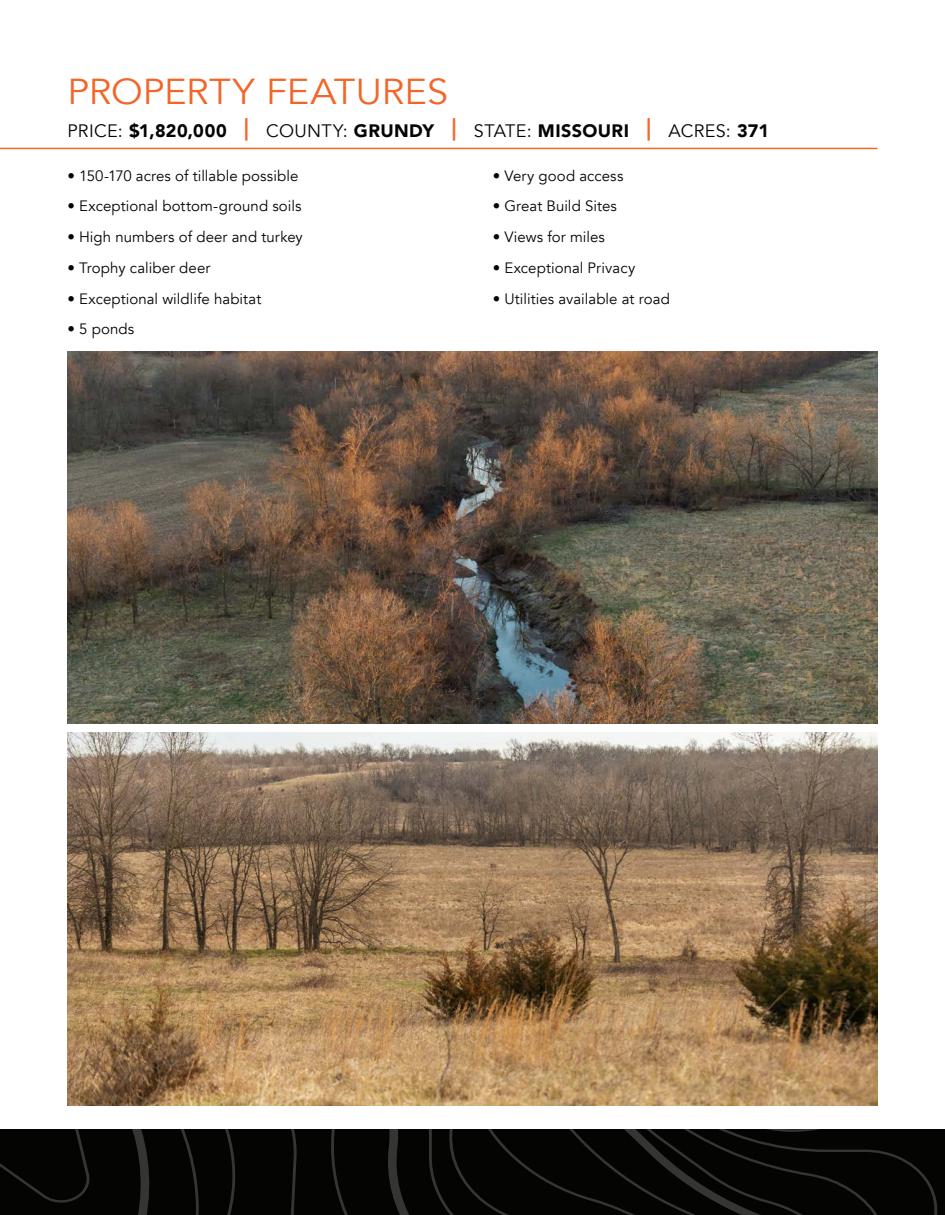
<style>
.page{position:relative;width:945px;height:1215px;background:#fff}
.page>*{position:absolute;margin:0;border:0;box-sizing:border-box;transform-origin:0 0}
.t1{font:36px "Avenir";color:#f2662a;scale:1.05 1}
.t2{font:900 18px "Avenir";letter-spacing:.025em;color:#040503}
.t3{font:15px "Avenir";letter-spacing:.005em;color:#040503}
.s1{font-weight:400}
.s2{font-size:22.5px;color:#f2662a}
</style>
<div class="page">
<img style="left:68px;top:733px;width:810px;height:372px">
<hr style="left:0;top:148px;width:878px;height:1px;background:#f2662a">
<svg style="left:0;top:1129px;width:945px;height:86px"></svg>
<img style="left:68px;top:351px;width:810px;height:372px">
<p class="t1" style="left:68px;top:70px;width:364px">PROPERTY FEATURES</p>
<p class="t2" style="left:68px;top:115px;width:703px"><span class="s1">PRICE:</span> $1,820,000 <span class="s2">|</span> <span class="s1">COUNTY:</span> GRUNDY <span class="s2">|</span> <span class="s1">STATE:</span> MISSOURI <span class="s2">|</span> <span class="s1">ACRES:</span> 371</p>
<p class="t3" style="left:68px;top:166px;width:232px">• 150-170 acres of tillable possible</p>
<p class="t3" style="left:68px;top:197px;width:236px">• Exceptional bottom-ground soils</p>
<p class="t3" style="left:68px;top:228px;width:237px">• High numbers of deer and turkey</p>
<p class="t3" style="left:68px;top:259px;width:145px">• Trophy caliber deer</p>
<p class="t3" style="left:68px;top:289px;width:195px">• Exceptional wildlife habitat</p>
<p class="t3" style="left:68px;top:320px;width:68px">• 5 ponds</p>
<p class="t3" style="left:493px;top:166px;width:132px">• Very good access</p>
<p class="t3" style="left:493px;top:197px;width:126px">• Great Build Sites</p>
<p class="t3" style="left:493px;top:228px;width:114px">• Views for miles</p>
<p class="t3" style="left:493px;top:259px;width:144px">• Exceptional Privacy</p>
<p class="t3" style="left:493px;top:289px;width:179px">• Utilities available at road</p>
</div>
